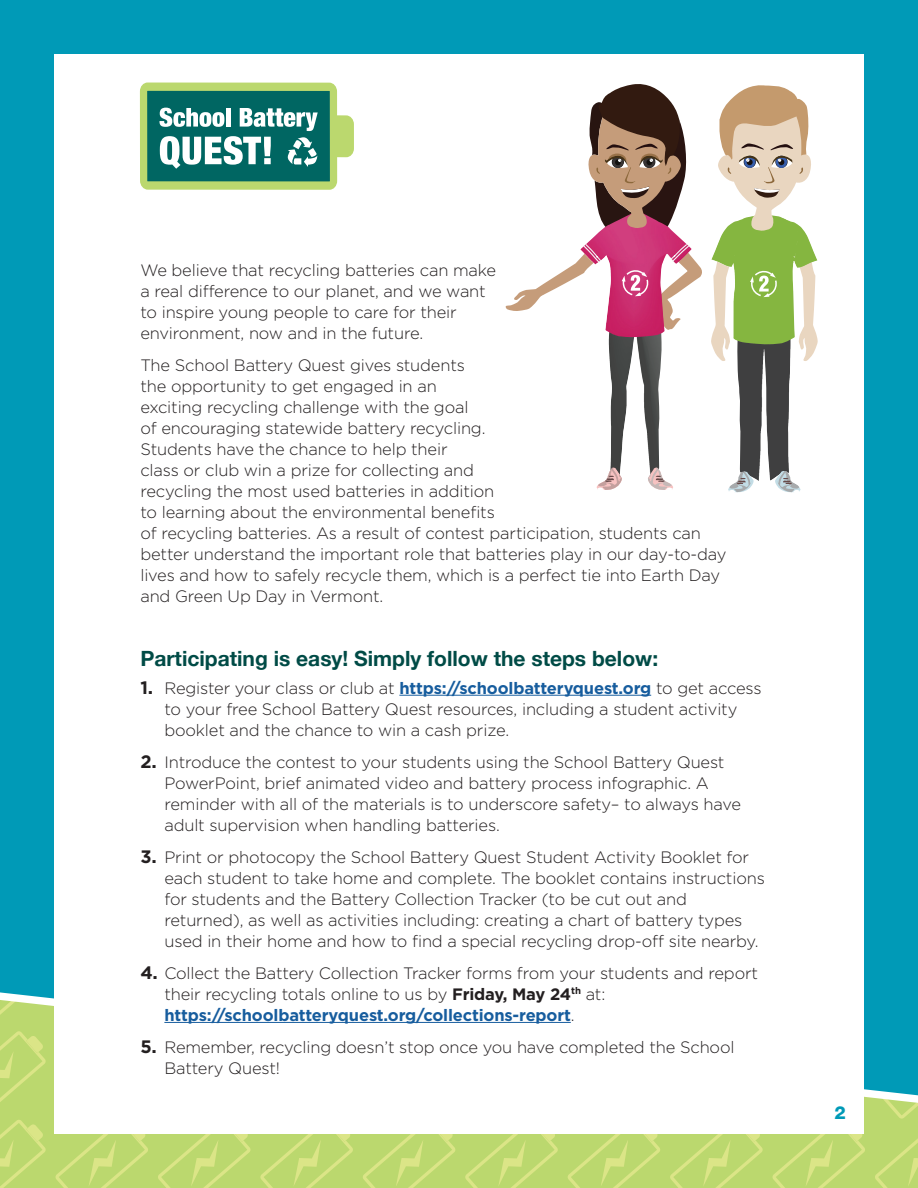
<style>
.page{position:relative;width:918px;height:1188px;background:#fff}
.page>*{position:absolute;margin:0;border:0;box-sizing:border-box;transform-origin:0 0}
.t1{font:700 21px "Helvetica Neue";color:#004b46}
.t2{font:800 18px "Helvetica Neue LT Std";color:#009ab7}
.t3{font:300 16.5px/21px "Gotham";letter-spacing:-.01em;color:#231f20}
.s1{font-weight:700;font-size:18px}
.s2{font-weight:700;color:#175d9e}
.s3{font-weight:700}
</style>
<div class="page">
<div style="left:0;top:988px;width:918px;height:200px;background:#bbd86e"></div>
<svg style="left:0;top:1120px;width:46px;height:68px"></svg>
<svg style="left:55px;top:1134px;width:93px;height:54px"></svg>
<svg style="left:158px;top:1134px;width:93px;height:54px"></svg>
<svg style="left:260px;top:1134px;width:93px;height:54px"></svg>
<svg style="left:363px;top:1134px;width:93px;height:54px"></svg>
<svg style="left:465px;top:1134px;width:93px;height:54px"></svg>
<svg style="left:568px;top:1134px;width:92px;height:54px"></svg>
<svg style="left:670px;top:1134px;width:93px;height:54px"></svg>
<svg style="left:772px;top:1134px;width:93px;height:54px"></svg>
<svg style="left:875px;top:1108px;width:43px;height:80px"></svg>
<div style="left:0;top:0;width:918px;height:987px;background:#009ab7"></div>
<svg style="left:0;top:987px;width:918px;height:121px"></svg>
<div style="left:54px;top:54px;width:810px;height:1080px;background:#fff"></div>
<hr style="left:399px;top:695px;width:252px;height:1px;background:#175d9e">
<hr style="left:164px;top:1022px;width:407px;height:1px;background:#175d9e">
<svg style="left:140px;top:82px;width:214px;height:108px"></svg>
<svg style="left:798px;top:260px;width:20px;height:101px"></svg>
<img style="left:798px;top:232px;width:19px;height:54px">
<svg style="left:711px;top:344px;width:18px;height:17px"></svg>
<img style="left:737px;top:344px;width:54px;height:137px">
<svg style="left:775px;top:471px;width:26px;height:22px"></svg>
<svg style="left:728px;top:471px;width:26px;height:22px"></svg>
<img style="left:711px;top:232px;width:87px;height:112px">
<svg style="left:718px;top:85px;width:93px;height:147px"></svg>
<svg style="left:750px;top:270px;width:28px;height:27px"></svg>
<img style="left:609px;top:337px;width:53px;height:131px">
<svg style="left:596px;top:468px;width:26px;height:22px"></svg>
<svg style="left:648px;top:468px;width:25px;height:22px"></svg>
<img style="left:586px;top:235px;width:101px;height:102px">
<svg style="left:505px;top:244px;width:96px;height:67px"></svg>
<svg style="left:660px;top:244px;width:42px;height:86px"></svg>
<svg style="left:588px;top:84px;width:99px;height:151px"></svg>
<svg style="left:622px;top:269px;width:27px;height:27px"></svg>
<p class="t3" style="left:140px;top:259px;width:357px">We believe that recycling batteries can make a real difference to our planet, and we want to inspire young people to care for their environment, now and in the future.</p>
<p class="t3" style="left:140px;top:354px;width:588px">The School Battery Quest gives students<br>the opportunity to get engaged in an<br>exciting recycling challenge with the goal<br>of encouraging statewide battery recycling.<br>Students have the chance to help their<br>class or club win a prize for collecting and<br>recycling the most used batteries in addition<br>to learning about the environmental benefits<br>of recycling batteries. As a result of contest participation, students can better understand the important role that batteries play in our day-to-day lives and how to safely recycle them, which is a perfect tie into Earth Day and Green Up Day in Vermont.</p>
<p class="t1" style="left:140px;top:646px;width:519px">Participating is easy! Simply follow the steps below:</p>
<p class="t3" style="left:164px;top:677px;width:599px;text-indent:-24px"><span class="s1">1.</span> Register your class or club at <span class="s2">https://schoolbatteryquest.org</span> to get access to your free School Battery Quest resources, including a student activity booklet and the chance to win a cash prize.</p>
<p class="t3" style="left:164px;top:751px;width:578px;text-indent:-24px"><span class="s1">2.</span> Introduce the contest to your students using the School Battery Quest PowerPoint, brief animated video and battery process infographic. A reminder with all of the materials is to underscore safety– to always have adult supervision when handling batteries.</p>
<p class="t3" style="left:164px;top:846px;width:602px;text-indent:-24px"><span class="s1">3.</span> Print or photocopy the School Battery Quest Student Activity Booklet for each student to take home and complete. The booklet contains instructions for students and the Battery Collection Tracker (to be cut out and returned), as well as activities including: creating a chart of battery types used in their home and how to find a special recycling drop-off site nearby.</p>
<p class="t3" style="left:164px;top:962px;width:595px;text-indent:-24px"><span class="s1">4.</span> Collect the Battery Collection Tracker forms from your students and report their recycling totals online to us by <span class="s3">Friday, May 24</span><sup>th</sup> at: <span class="s2">https://schoolbatteryquest.org/collections-report</span>.</p>
<p class="t3" style="left:164px;top:1036px;width:572px;text-indent:-24px"><span class="s1">5.</span> Remember, recycling doesn’t stop once you have completed the School<br>Battery Quest!</p>
<p class="t2" style="left:834px;top:1102px;width:13px">2</p>
</div>
